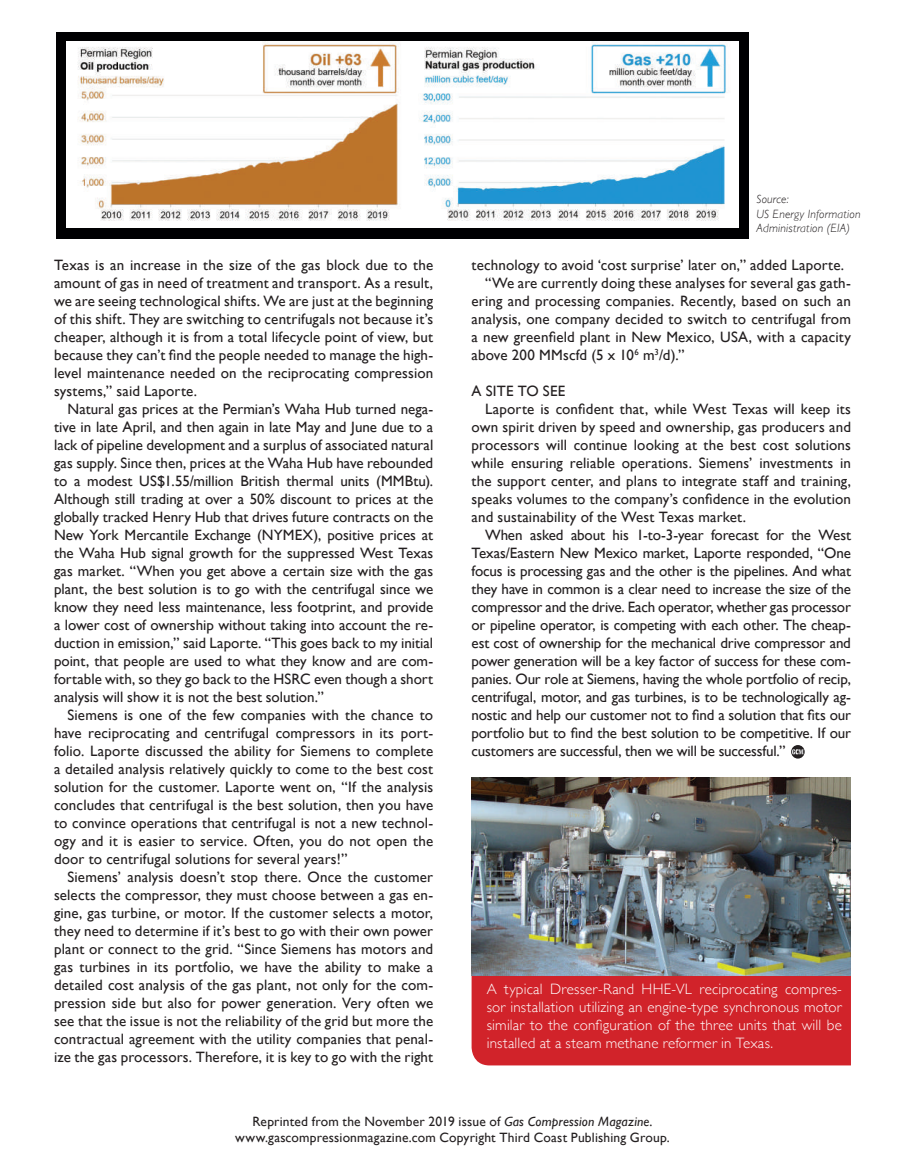
<style>
.page{position:relative;width:905px;height:1175px;background:#fff}
.page>*{position:absolute;margin:0;border:0;box-sizing:border-box;transform-origin:0 0}
.t1{font:15px/18px "Gill Sans";color:#231f20;text-align:justify}
.t2{font:300 15px/18px "Gill Sans";letter-spacing:.01em;color:#fff;text-align:justify}
.t3{font:13.5px/16.5px "Gill Sans";letter-spacing:.015em;color:#231f20;text-align:center}
.t4{font:italic 300 12px/14.4px "Gill Sans";letter-spacing:.015em;color:#231f20}
.s1{font-style:italic}
</style>
<div class="page">
<div style="left:57px;top:32px;width:692px;height:206px;background:#000002"></div>
<div style="left:471px;top:975px;width:379px;height:90px;background:#d1232a"></div>
<img style="left:66px;top:41px;width:672px;height:186px">
<img style="left:471px;top:777px;width:379px;height:198px">
<svg style="left:791px;top:745px;width:13px;height:13px"></svg>
<svg style="left:792px;top:749px;width:11px;height:5px"></svg>
<p class="t1" style="left:54px;top:256px;width:381px">Texas is an increase in the size of the gas block due to the amount of gas in need of treatment and transport. As a result, we are seeing technological shifts. We are just at the beginning of this shift. They are switching to centrifugals not because it’s cheaper, although it is from a total lifecycle point of view, but because they can’t find the people needed to manage the high&shy;level maintenance needed on the reciprocating compression systems,” said Laporte.</p>
<p class="t1" style="left:54px;top:400px;width:381px;text-indent:14px">Natural gas prices at the Permian’s Waha Hub turned nega&shy;tive in late April, and then again in late May and June due to a lack of pipeline development and a surplus of associated natural gas supply. Since then, prices at the Waha Hub have rebounded to a modest US$1.55/million British thermal units (MMBtu).<br>Although still trading at over a 50% discount to prices at the globally tracked Henry Hub that drives future contracts on the New York Mercantile Exchange (NYMEX), positive prices at the Waha Hub signal growth for the suppressed West Texas gas market. “When you get above a certain size with the gas plant, the best solution is to go with the centrifugal since we know they need less maintenance, less footprint, and provide a lower cost of ownership without taking into account the re&shy;duction in emission,” said Laporte. “This goes back to my initial point, that people are used to what they know and are com&shy;fortable with, so they go back to the HSRC even though a short analysis will show it is not the best solution.”</p>
<p class="t1" style="left:54px;top:706px;width:381px;text-indent:14px">Siemens is one of the few companies with the chance to have reciprocating and centrifugal compressors in its port&shy;folio. Laporte discussed the ability for Siemens to complete a detailed analysis relatively quickly to come to the best cost solution for the customer. Laporte went on, “If the analysis concludes that centrifugal is the best solution, then you have to convince operations that centrifugal is not a new technol&shy;ogy and it is easier to service. Often, you do not open the door to centrifugal solutions for several years!”</p>
<p class="t1" style="left:54px;top:868px;width:381px;text-indent:14px">Siemens’ analysis doesn’t stop there. Once the customer selects the compressor, they must choose between a gas en&shy;gine, gas turbine, or motor. If the customer selects a motor, they need to determine if it’s best to go with their own power plant or connect to the grid. “Since Siemens has motors and gas turbines in its portfolio, we have the ability to make a detailed cost analysis of the gas plant, not only for the com&shy;pression side but also for power generation. Very often we see that the issue is not the reliability of the grid but more the contractual agreement with the utility companies that penal&shy;ize the gas processors. Therefore, it is key to go with the right</p>
<p class="t4" style="left:756px;top:192px;width:106px">Source:<br>US Energy Information<br>Administration (EIA)</p>
<p class="t1" style="left:471px;top:256px;width:374px">technology to avoid ‘cost surprise’ later on,” added Laporte.</p>
<p class="t1" style="left:485px;top:274px;width:367px">“We are currently doing these analyses for several gas gath-</p>
<p class="t1" style="left:471px;top:292px;width:381px">ering and processing companies. Recently, based on such an</p>
<p class="t1" style="left:471px;top:310px;width:381px">analysis, one company decided to switch to centrifugal from</p>
<p class="t1" style="left:471px;top:328px;width:381px">a new greenfield plant in New Mexico, USA, with a capacity</p>
<p class="t1" style="left:471px;top:346px;width:214px">above 200 MMscfd (5 x 10<sup>6</sup> m<sup>3</sup>/d).”</p>
<p class="t1" style="left:471px;top:382px;width:95px">A SITE TO SEE</p>
<p class="t1" style="left:485px;top:400px;width:367px">Laporte is confident that, while West Texas will keep its</p>
<p class="t1" style="left:471px;top:418px;width:381px">own spirit driven by speed and ownership, gas producers and</p>
<p class="t1" style="left:471px;top:436px;width:381px">processors will continue looking at the best cost solutions</p>
<p class="t1" style="left:471px;top:454px;width:381px">while ensuring reliable operations. Siemens’ investments in</p>
<p class="t1" style="left:471px;top:472px;width:381px">the support center, and plans to integrate staff and training,</p>
<p class="t1" style="left:471px;top:490px;width:381px">speaks volumes to the company’s confidence in the evolution</p>
<p class="t1" style="left:471px;top:508px;width:276px">and sustainability of the West Texas market.</p>
<p class="t1" style="left:485px;top:526px;width:367px">When asked about his 1-to-3-year forecast for the West</p>
<p class="t1" style="left:471px;top:544px;width:381px">Texas/Eastern New Mexico market, Laporte responded, “One</p>
<p class="t1" style="left:471px;top:562px;width:381px">focus is processing gas and the other is the pipelines. And what</p>
<p class="t1" style="left:471px;top:580px;width:381px">they have in common is a clear need to increase the size of the</p>
<p class="t1" style="left:471px;top:598px;width:381px">compressor and the drive. Each operator, whether gas processor</p>
<p class="t1" style="left:471px;top:616px;width:381px">or pipeline operator, is competing with each other. The cheap-</p>
<p class="t1" style="left:471px;top:634px;width:381px">est cost of ownership for the mechanical drive compressor and</p>
<p class="t1" style="left:471px;top:652px;width:381px">power generation will be a key factor of success for these com-</p>
<p class="t1" style="left:471px;top:670px;width:381px">panies. Our role at Siemens, having the whole portfolio of recip,</p>
<p class="t1" style="left:471px;top:688px;width:381px">centrifugal, motor, and gas turbines, is to be technologically ag-</p>
<p class="t1" style="left:471px;top:706px;width:381px">nostic and help our customer not to find a solution that fits our</p>
<p class="t1" style="left:471px;top:724px;width:381px">portfolio but to find the best solution to be competitive. If our</p>
<p class="t1" style="left:471px;top:742px;width:315px">customers are successful, then we will be successful.”</p>
<p class="t2" style="left:487px;top:979px;width:356px">A typical Dresser-Rand HHE-VL reciprocating compres&shy;sor installation utilizing an engine-type synchronous motor similar to the configuration of the three units that will be installed at a steam methane reformer in Texas.</p>
<p class="t3" style="left:235px;top:1112px;width:436px">Reprinted from the November 2019 issue of <span class="s1">Gas Compression Magazine</span>. www.gascompressionmagazine.com Copyright Third Coast Publishing Group.</p>
</div>
